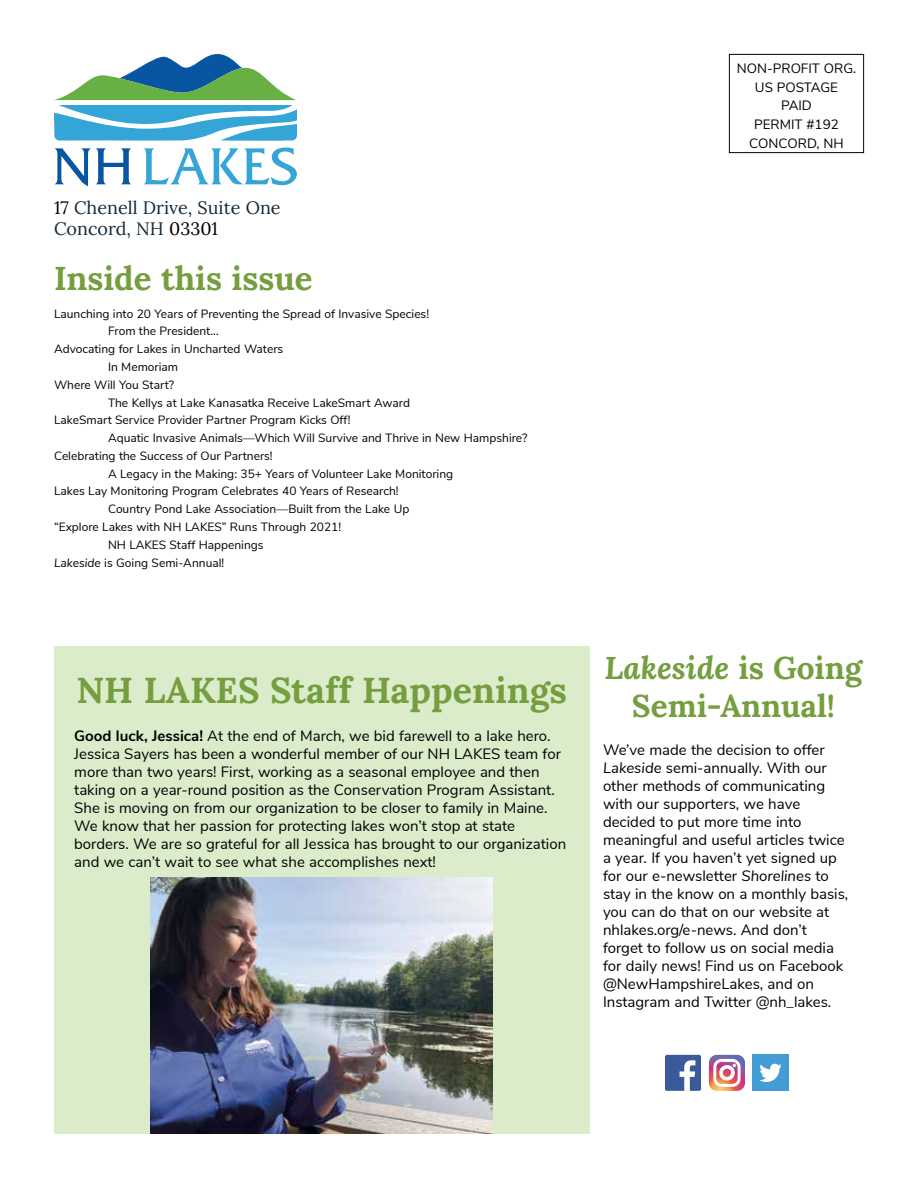
<style>
.page{position:relative;width:918px;height:1188px;background:#fff}
.page>*{position:absolute;margin:0;border:0;box-sizing:border-box;transform-origin:0 0}
.t1{font:700 36px "Lora";color:#759e3f}
.t2{font:700 33px "Lora";color:#759e3f}
.t3{font:700 31.5px/37.8px "Lora";color:#759e3f;text-align:center}
.t4{font:18px/21.6px "Lora";color:#12293c}
.t5{font:15px/18px "Nunito Sans";color:#000}
.t6{font:13.5px/18.8px "Nunito Sans";color:#000;text-align:center}
.t7{font:12px "Nunito Sans";color:#000}
.s1{color:#000}
.s2{font-style:italic}
.s3{font-weight:700}
</style>
<div class="page">
<div style="left:54px;top:646px;width:536px;height:488px;background:#dbeccb"></div>
<svg style="left:54px;top:54px;width:243px;height:132px"></svg>
<div style="left:729px;top:54px;width:135px;height:99px;border:1px solid #000"></div>
<img style="left:151px;top:878px;width:342px;height:256px">
<svg style="left:709px;top:1055px;width:36px;height:36px"></svg>
<svg style="left:665px;top:1055px;width:36px;height:36px"></svg>
<div style="left:752px;top:1055px;width:37px;height:36px;background:#429cd6"></div>
<svg style="left:759px;top:1064px;width:23px;height:18px"></svg>
<p class="t4" style="left:54px;top:195px;width:228px"><span class="s1">17</span> Chenell Drive, Suite One<br>Concord, NH <span class="s1">03301</span></p>
<h2 class="t2" style="left:54px;top:253px;width:260px">Inside this issue</h2>
<p class="t7" style="left:54px;top:305px;width:377px">Launching into 20 Years of Preventing the Spread of Invasive Species!</p>
<p class="t7" style="left:108px;top:322px;width:112px">From the President...</p>
<p class="t7" style="left:54px;top:340px;width:231px">Advocating for Lakes in Uncharted Waters</p>
<p class="t7" style="left:108px;top:358px;width:72px">In Memoriam</p>
<p class="t7" style="left:54px;top:376px;width:122px">Where Will You Start?</p>
<p class="t7" style="left:108px;top:394px;width:304px">The Kellys at Lake Kanasatka Receive LakeSmart Award</p>
<p class="t7" style="left:54px;top:411px;width:298px">LakeSmart Service Provider Partner Program Kicks Off!</p>
<p class="t7" style="left:108px;top:429px;width:421px">Aquatic Invasive Animals—Which Will Survive and Thrive in New Hampshire?</p>
<p class="t7" style="left:54px;top:447px;width:220px">Celebrating the Success of Our Partners!</p>
<p class="t7" style="left:108px;top:465px;width:347px">A Legacy in the Making: 35+ Years of Volunteer Lake Monitoring</p>
<p class="t7" style="left:54px;top:483px;width:346px">Lakes Lay Monitoring Program Celebrates 40 Years of Research!</p>
<p class="t7" style="left:108px;top:500px;width:303px">Country Pond Lake Association—Built from the Lake Up</p>
<p class="t7" style="left:54px;top:518px;width:289px">“Explore Lakes with NH LAKES” Runs Through 2021!</p>
<p class="t7" style="left:108px;top:536px;width:157px">NH LAKES Staff Happenings</p>
<p class="t7" style="left:54px;top:554px;width:172px"><span class="s2">Lakeside</span> is Going Semi-Annual!</p>
<h1 class="t1" style="left:76px;top:663px;width:492px">NH LAKES Staff Happenings</h1>
<p class="t5" style="left:74px;top:726px;width:494px"><span class="s3">Good luck, Jessica!</span> At the end of March, we bid farewell to a lake hero.<br>Jessica Sayers has been a wonderful member of our NH LAKES team for more than two years! First, working as a seasonal employee and then taking on a year-round position as the Conservation Program Assistant.<br>She is moving on from our organization to be closer to family in Maine.<br>We know that her passion for protecting lakes won’t stop at state borders. We are so grateful for all Jessica has brought to our organization and we can’t wait to see what she accomplishes next!</p>
<p class="t6" style="left:737px;top:58px;width:121px">NON-PROFIT ORG.<br>US POSTAGE<br>PAID<br>PERMIT #192<br>CONCORD, NH</p>
<h3 class="t3" style="left:604px;top:647px;width:260px"><span class="s2">Lakeside</span> is Going<br>Semi-Annual!</h3>
<p class="t5" style="left:603px;top:740px;width:247px">We’ve made the decision to offer<br><span class="s2">Lakeside</span> semi-annually. With our other methods of communicating with our supporters, we have decided to put more time into meaningful and useful articles twice a year. If you haven’t yet signed up for our e-newsletter <span class="s2">Shorelines</span> to stay in the know on a monthly basis, you can do that on our website at nhlakes.org/e-news. And don’t forget to follow us on social media for daily news! Find us on Facebook @NewHampshireLakes, and on<br>Instagram and Twitter @nh_lakes.</p>
</div>
